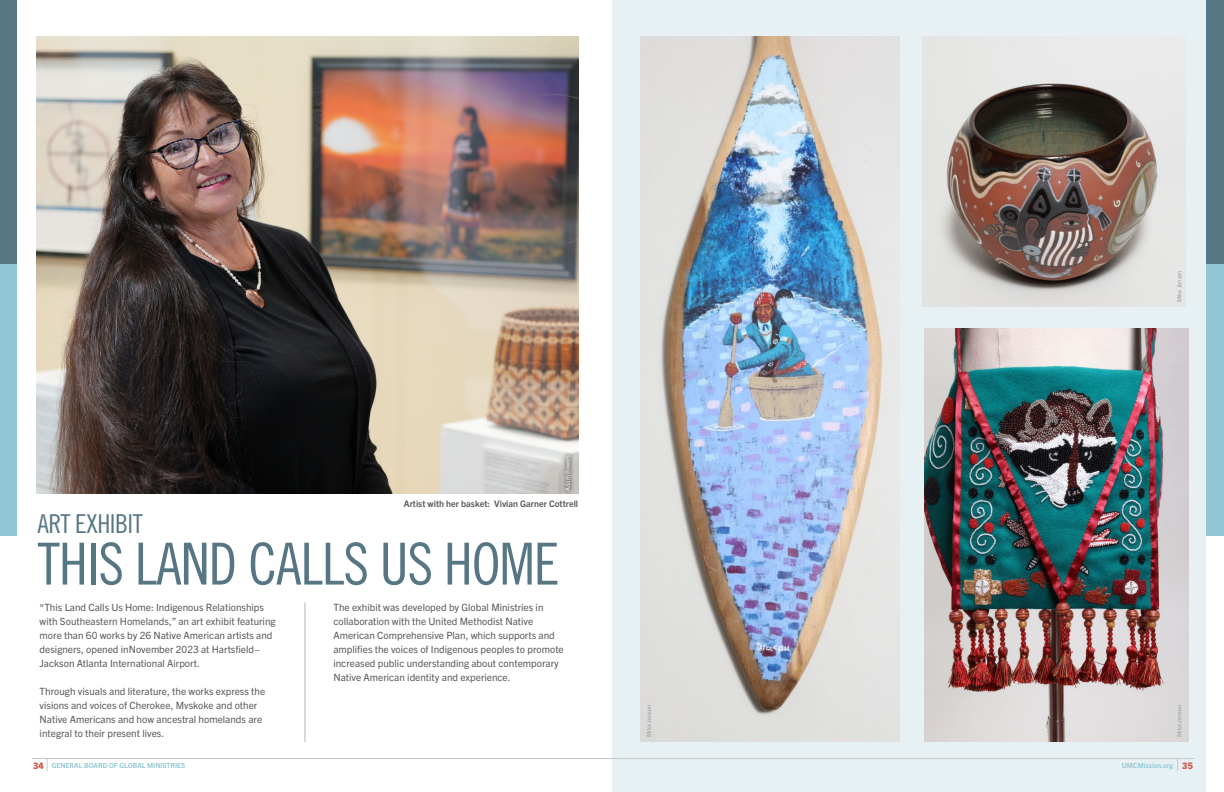
<style>
.page{position:relative;width:1224px;height:792px;background:#fff}
.page>*{position:absolute;margin:0;border:0;box-sizing:border-box;transform-origin:0 0}
.t1{font:58px "Trade Gothic LT Std Cn 18";letter-spacing:-.02em;color:#577684}
.t2{font:26px "Trade Gothic LT Std Cn 18";letter-spacing:-.02em;color:#577684}
.t3{font:10px/14px "Trade Gothic Next LT Pro";color:#58595b}
.t4{font:700 9px "Trade Gothic Next LT Pro";color:#58595b}
.t5{font:700 7px "Trade Gothic Next LT Pro";color:#91c7d4}
.t6{font:6px "Trade Gothic Next LT Pro";color:#939598}
.t7{font:6px "Trade Gothic Next LT Pro";color:#fff}
.s1{font-weight:800;font-size:9px;color:#d7564a}
</style>
<div class="page">
<div style="left:612px;top:0;width:612px;height:792px;background:#e7f0f3"></div>
<svg style="left:47px;top:759px;width:1px;height:12px"></svg>
<svg style="left:1177px;top:759px;width:1px;height:12px"></svg>
<hr style="left:32px;top:758px;width:1162px;height:1px;background:#c7c8ca">
<div style="left:1207px;top:0;width:17px;height:264px;background:#577684"></div>
<div style="left:0;top:0;width:17px;height:264px;background:#577684"></div>
<div style="left:1207px;top:264px;width:17px;height:272px;background:#91c7d4"></div>
<div style="left:0;top:264px;width:17px;height:272px;background:#91c7d4"></div>
<div style="left:1207px;top:536px;width:17px;height:256px;background:#fff"></div>
<img style="left:36px;top:36px;width:542px;height:457px">
<hr style="left:304px;top:602px;width:1px;height:140px;background:#b0b9c1">
<img style="left:923px;top:36px;width:263px;height:270px">
<img style="left:924px;top:329px;width:265px;height:413px">
<img style="left:641px;top:36px;width:259px;height:706px">
<div style="left:560px;top:450px;width:15px;height:46px;background:#000;opacity:.75"></div>
<p class="t7" style="left:563px;top:491px;width:37px;rotate:-90deg">Adam Bowers</p>
<p class="t4" style="left:404px;top:497px;width:176px">Artist with her basket: Vivian Garner Cottrell</p>
<h2 class="t2" style="left:37px;top:508px;width:107px">ART EXHIBIT</h2>
<h1 class="t1" style="left:37px;top:529px;width:524px">THIS LAND CALLS US HOME</h1>
<p class="t3" style="left:40px;top:599px;width:238px">“This Land Calls Us Home: Indigenous Relationships with Southeastern Homelands,” an art exhibit featuring more than 60 works by 26 Native American artists and designers, opened inNovember 2023 at Hartsfield– Jackson Atlanta International Airport.</p>
<p class="t3" style="left:40px;top:683px;width:227px">Through visuals and literature, the works express the visions and voices of Cherokee, Mvskoke and other Native Americans and how ancestral homelands are integral to their present lives.</p>
<p class="t3" style="left:333px;top:599px;width:232px">The exhibit was developed by Global Ministries in collaboration with the United Methodist Native American Comprehensive Plan, which supports and amplifies the voices of Indigenous peoples to promote increased public understanding about contemporary Native American identity and experience.</p>
<p class="t6" style="left:1175px;top:302px;width:34px;rotate:-90deg">Mike Jensen</p>
<p class="t6" style="left:645px;top:737px;width:34px;rotate:-90deg">Mike Jensen</p>
<p class="t6" style="left:1175px;top:737px;width:34px;rotate:-90deg">Mike Jensen</p>
<p class="t5" style="left:33px;top:760px;width:154px"><span class="s1">34</span> GENERAL BOARD OF GLOBAL MINISTRIES</p>
<p class="t5" style="left:1122px;top:760px;width:73px">UMCMission.org <span class="s1">35</span></p>
</div>
